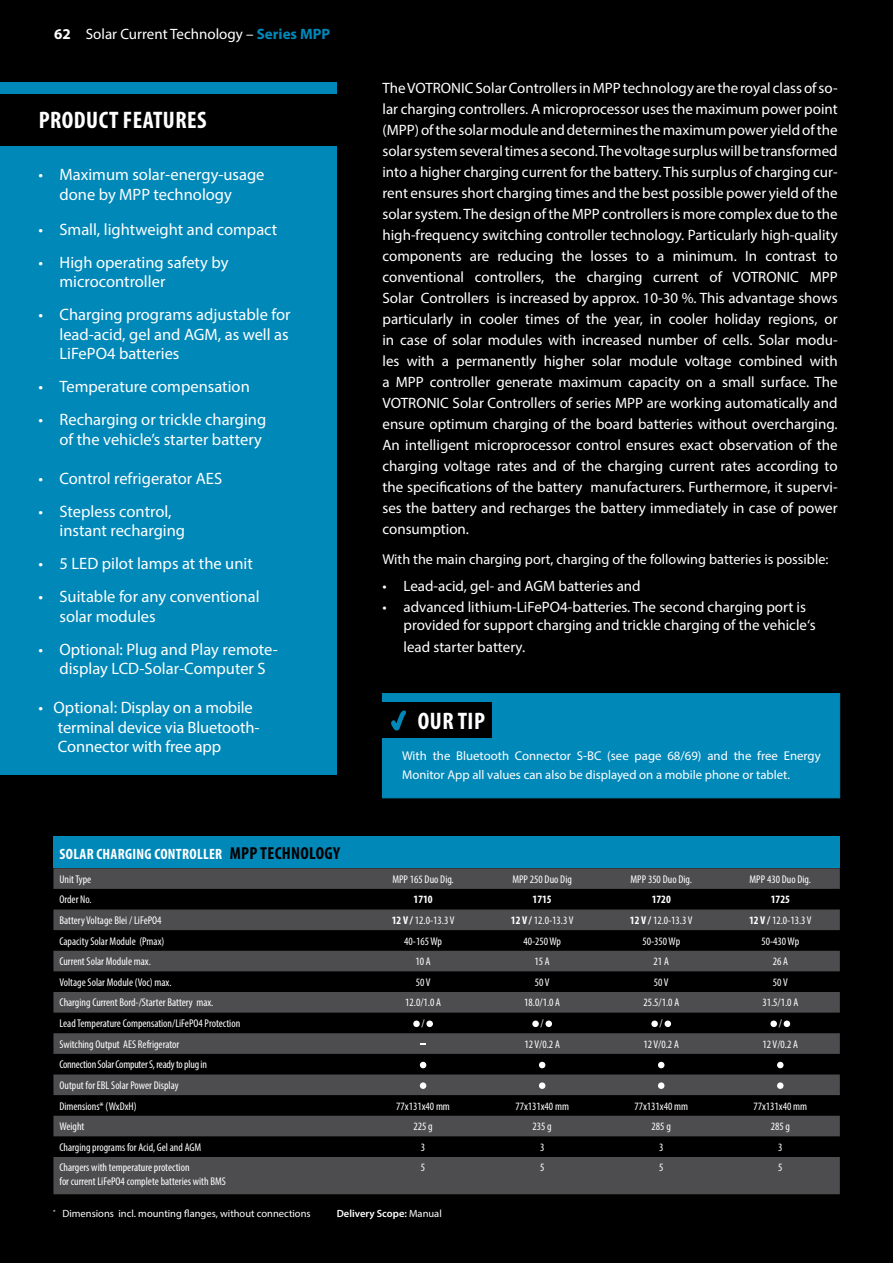
<style>
.page{position:relative;width:893px;height:1263px;background:#000}
.page>*{position:absolute;margin:0;border:0;box-sizing:border-box;transform-origin:0 0}
.t1{font:700 condensed 24px "Myriad Pro";letter-spacing:.02em;color:#fff}
.t2{font:16.5px/19.5px "Myriad Pro";color:#fff}
.t3{font:15px/21px "Myriad Pro";color:#fff;text-align:justify}
.t4{font:700 condensed 15px "Myriad Pro";letter-spacing:.02em;color:#fff}
.t5{font:14.25px "Myriad Pro";color:#fff}
.t6{font:12.75px/19.5px "Myriad Pro";color:#fff}
.t7{font:condensed 11.25px/20.5px "Myriad Pro";color:#fff}
.t8{font:700 condensed 11.25px "Myriad Pro";color:#fff}
.t9{font:10.5px "Myriad Pro";color:#fff}
.t10{font:600 10.5px "Myriad Pro";color:#fff}
.s1{font-weight:700}
.s2{font-weight:700;color:#0088b9}
.s3{font-size:17.4px;color:#000}
.s4{font-weight:400}
</style>
<div class="page">
<div style="left:0;top:82px;width:337px;height:692px;background:#0088b9"></div>
<div style="left:0;top:95px;width:354px;height:51px;background:#000"></div>
<div style="left:53px;top:837px;width:786px;height:31px;background:#0088b9"></div>
<svg style="left:53px;top:868px;width:787px;height:326px;fill:#4d4d4f"></svg>
<svg style="left:413px;top:1020px;width:7px;height:7px"></svg>
<svg style="left:426px;top:1020px;width:7px;height:7px"></svg>
<svg style="left:532px;top:1020px;width:7px;height:7px"></svg>
<svg style="left:545px;top:1020px;width:7px;height:7px"></svg>
<svg style="left:651px;top:1020px;width:7px;height:7px"></svg>
<svg style="left:665px;top:1020px;width:6px;height:7px"></svg>
<svg style="left:770px;top:1020px;width:7px;height:7px"></svg>
<svg style="left:784px;top:1020px;width:6px;height:7px"></svg>
<svg style="left:420px;top:1062px;width:6px;height:6px"></svg>
<svg style="left:539px;top:1062px;width:6px;height:6px"></svg>
<svg style="left:658px;top:1062px;width:6px;height:6px"></svg>
<svg style="left:777px;top:1062px;width:6px;height:6px"></svg>
<svg style="left:420px;top:1082px;width:6px;height:7px"></svg>
<svg style="left:539px;top:1082px;width:6px;height:7px"></svg>
<svg style="left:658px;top:1082px;width:6px;height:7px"></svg>
<svg style="left:777px;top:1082px;width:6px;height:7px"></svg>
<div style="left:382px;top:693px;width:458px;height:105px;background:#0088b9"></div>
<div style="left:367px;top:703px;width:125px;height:35px;background:#000"></div>
<svg style="left:391px;top:710px;width:15px;height:21px"></svg>
<p class="t3" style="left:54px;top:23px;width:278px"><span class="s1">62</span> Solar Current Technology – <span class="s2">Series MPP</span></p>
<h1 class="t1" style="left:39px;top:105px;width:169px">PRODUCT FEATURES</h1>
<p class="t2" style="left:59px;top:165px;width:207px;text-indent:-21px">• Maximum solar-energy-usage done by MPP technology</p>
<p class="t2" style="left:38px;top:219px;width:240px">• Small, lightweight and compact</p>
<p class="t2" style="left:59px;top:252px;width:171px;text-indent:-21px">• High operating safety by microcontroller</p>
<p class="t2" style="left:59px;top:304px;width:233px;text-align:justify;text-indent:-21px">• Charging programs adjustable for lead-acid, gel and AGM, as well as LiFePO4 batteries</p>
<p class="t2" style="left:38px;top:376px;width:213px">• Temperature compensation</p>
<p class="t2" style="left:38px;top:409px;width:229px;text-align:right">• Recharging or trickle charging of the vehicle’s starter battery</p>
<p class="t2" style="left:38px;top:468px;width:185px">• Control refrigerator AES</p>
<p class="t2" style="left:59px;top:501px;width:127px;text-indent:-21px">• Stepless control, instant recharging</p>
<p class="t2" style="left:38px;top:553px;width:216px">• 5 LED pilot lamps at the unit</p>
<p class="t2" style="left:59px;top:586px;width:202px;text-indent:-21px">• Suitable for any conventional solar modules</p>
<p class="t2" style="left:38px;top:639px;width:241px;text-align:center">• Optional: Plug and Play remote&shy;display LCD-Solar-Computer S</p>
<p class="t2" style="left:58px;top:697px;width:203px;text-indent:-20px">• Optional: Display on a mobile terminal device via Bluetooth-<br>Connector with free app</p>
<p class="t3" style="left:382px;top:78px;width:457px">The VOTRONIC Solar Controllers in MPP technology are the royal class of so&shy;lar charging controllers. A microprocessor uses the maximum power point (MPP) of the solar module and determines the maximum power yield of the solar system several times a second. The voltage surplus will be transformed into a higher charging current for the battery. This surplus of charging cur&shy;rent ensures short charging times and the best possible power yield of the solar system. The design of the MPP controllers is more complex due to the high-frequency switching controller technology. Particularly high-quality components are reducing the losses to a minimum. In contrast to conventional controllers, the charging current of VOTRONIC MPP Solar Controllers is increased by approx. 10-30 %. This advantage shows particularly in cooler times of the year, in cooler holiday regions, or in case of solar modules with increased number of cells. Solar modu&shy;les with a permanently higher solar module voltage combined with a MPP controller generate maximum capacity on a small surface. The VOTRONIC Solar Controllers of series MPP are working automatically and ensure optimum charging of the board batteries without overcharging.<br>An intelligent microprocessor control ensures exact observation of the charging voltage rates and of the charging current rates according to the specifications of the battery manufacturers. Furthermore, it supervi&shy;ses the battery and recharges the battery immediately in case of power consumption.</p>
<p class="t5" style="left:382px;top:551px;width:447px">With the main charging port, charging of the following batteries is possible:</p>
<p class="t3" style="left:382px;top:576px;width:260px">• Lead-acid, gel- and AGM batteries and</p>
<p class="t3" style="left:403px;top:598px;width:414px;line-height:18px;text-indent:-21px">• advanced lithium-LiFePO4-batteries. The second charging port is provided for support charging and trickle charging of the vehicle‘s</p>
<p class="t3" style="left:403px;top:636px;width:123px">lead starter battery.</p>
<h1 class="t1" style="left:418px;top:706px;width:69px">OUR TIP</h1>
<p class="t6" style="left:402px;top:745px;width:420px">With the Bluetooth Connector S-BC (see page 68/69) and the free Energy<br>Monitor App all values can also be displayed on a mobile phone or tablet.</p>
<p class="t4" style="left:60px;top:845px;width:282px">SOLAR CHARGING CONTROLLER <span class="s3">MPP TECHNOLOGY</span></p>
<p class="t7" style="left:59px;top:868px;width:33px">Unit Type</p>
<p class="t7" style="left:392px;top:868px;width:63px">MPP 165 Duo Dig.</p>
<p class="t7" style="left:512px;top:868px;width:61px">MPP 250 Duo Dig</p>
<p class="t7" style="left:630px;top:868px;width:63px">MPP 350 Duo Dig.</p>
<p class="t7" style="left:750px;top:868px;width:63px">MPP 430 Duo Dig.</p>
<p class="t7" style="left:59px;top:889px;width:34px">Order No.</p>
<p class="t8" style="left:414px;top:892px;width:21px">1710</p>
<p class="t8" style="left:533px;top:892px;width:21px">1715</p>
<p class="t8" style="left:652px;top:892px;width:21px">1720</p>
<p class="t8" style="left:771px;top:892px;width:21px">1725</p>
<p class="t7" style="left:59px;top:910px;width:104px">Battery Voltage Blei / LiFePO4</p>
<p class="t7" style="left:392px;top:910px;width:64px"><span class="s1">12 V /</span> 12.0-13.3 V</p>
<p class="t7" style="left:511px;top:910px;width:64px"><span class="s1">12 V /</span> 12.0-13.3 V</p>
<p class="t7" style="left:630px;top:910px;width:64px"><span class="s1">12 V /</span> 12.0-13.3 V</p>
<p class="t7" style="left:749px;top:910px;width:64px"><span class="s1">12 V /</span> 12.0-13.3 V</p>
<p class="t7" style="left:59px;top:930px;width:106px">Capacity Solar Module (Pmax)</p>
<p class="t7" style="left:404px;top:930px;width:39px">40-165 Wp</p>
<p class="t7" style="left:523px;top:930px;width:39px">40-250 Wp</p>
<p class="t7" style="left:642px;top:930px;width:39px">50-350 Wp</p>
<p class="t7" style="left:761px;top:930px;width:39px">50-430 Wp</p>
<p class="t7" style="left:59px;top:951px;width:93px">Current Solar Module max.</p>
<p class="t7" style="left:415px;top:951px;width:17px">10 A</p>
<p class="t7" style="left:535px;top:951px;width:17px">15 A</p>
<p class="t7" style="left:654px;top:951px;width:17px">21 A</p>
<p class="t7" style="left:773px;top:951px;width:17px">26 A</p>
<p class="t7" style="left:59px;top:972px;width:114px">Voltage Solar Module (Voc) max.</p>
<p class="t7" style="left:416px;top:972px;width:16px">50 V</p>
<p class="t7" style="left:535px;top:972px;width:16px">50 V</p>
<p class="t7" style="left:654px;top:972px;width:16px">50 V</p>
<p class="t7" style="left:773px;top:972px;width:16px">50 V</p>
<p class="t7" style="left:60px;top:992px;width:155px">Charging Current Bord-/Starter Battery max.</p>
<p class="t7" style="left:405px;top:992px;width:37px">12.0/1.0 A</p>
<p class="t7" style="left:524px;top:992px;width:37px">18.0/1.0 A</p>
<p class="t7" style="left:643px;top:992px;width:37px">25.5/1.0 A</p>
<p class="t7" style="left:762px;top:992px;width:37px">31.5/1.0 A</p>
<p class="t7" style="left:60px;top:1013px;width:182px">Lead Temperature Compensation/LiFePO4 Protection</p>
<p class="t7" style="left:421px;top:1013px;width:5px">/</p>
<p class="t7" style="left:541px;top:1013px;width:5px">/</p>
<p class="t7" style="left:660px;top:1013px;width:5px">/</p>
<p class="t7" style="left:779px;top:1013px;width:5px">/</p>
<p class="t7" style="left:59px;top:1033px;width:121px">Switching Output AES Refrigerator</p>
<p class="t7" style="left:524px;top:1033px;width:37px">12 V/0.2 A</p>
<p class="t7" style="left:643px;top:1033px;width:37px">12 V/0.2 A</p>
<p class="t7" style="left:763px;top:1033px;width:37px">12 V/0.2 A</p>
<p class="t7" style="left:59px;top:1054px;width:149px">Connection Solar Computer S, ready to plug in<br>Output for EBL Solar Power Display<br>Dimensions* (WxDxH)</p>
<p class="t7" style="left:396px;top:1095px;width:55px">77x131x40 mm</p>
<p class="t7" style="left:515px;top:1095px;width:55px">77x131x40 mm</p>
<p class="t7" style="left:634px;top:1095px;width:55px">77x131x40 mm</p>
<p class="t7" style="left:753px;top:1095px;width:55px">77x131x40 mm</p>
<p class="t7" style="left:59px;top:1116px;width:26px">Weight</p>
<p class="t7" style="left:413px;top:1116px;width:21px">225 g</p>
<p class="t7" style="left:533px;top:1116px;width:21px">235 g</p>
<p class="t7" style="left:652px;top:1116px;width:21px">285 g</p>
<p class="t7" style="left:771px;top:1116px;width:21px">285 g</p>
<p class="t7" style="left:59px;top:1137px;width:143px">Charging programs for Acid, Gel and AGM</p>
<p class="t7" style="left:421px;top:1137px;width:6px">3</p>
<p class="t7" style="left:540px;top:1137px;width:6px">3</p>
<p class="t7" style="left:659px;top:1137px;width:6px">3</p>
<p class="t7" style="left:778px;top:1137px;width:6px">3</p>
<p class="t7" style="left:59px;top:1161px;width:168px;line-height:13.5px">Chargers with temperature protection<br>for current LiFePO4 complete batteries with BMS</p>
<p class="t7" style="left:421px;top:1157px;width:6px">5</p>
<p class="t7" style="left:540px;top:1157px;width:6px">5</p>
<p class="t7" style="left:659px;top:1157px;width:6px">5</p>
<p class="t7" style="left:778px;top:1157px;width:6px">5</p>
<p class="t9" style="left:53px;top:1207px;width:259px"><sup>*</sup> Dimensions incl. mounting flanges, without connections</p>
<p class="t10" style="left:337px;top:1207px;width:107px">Delivery Scope: <span class="s4">Manual</span></p>
</div>
